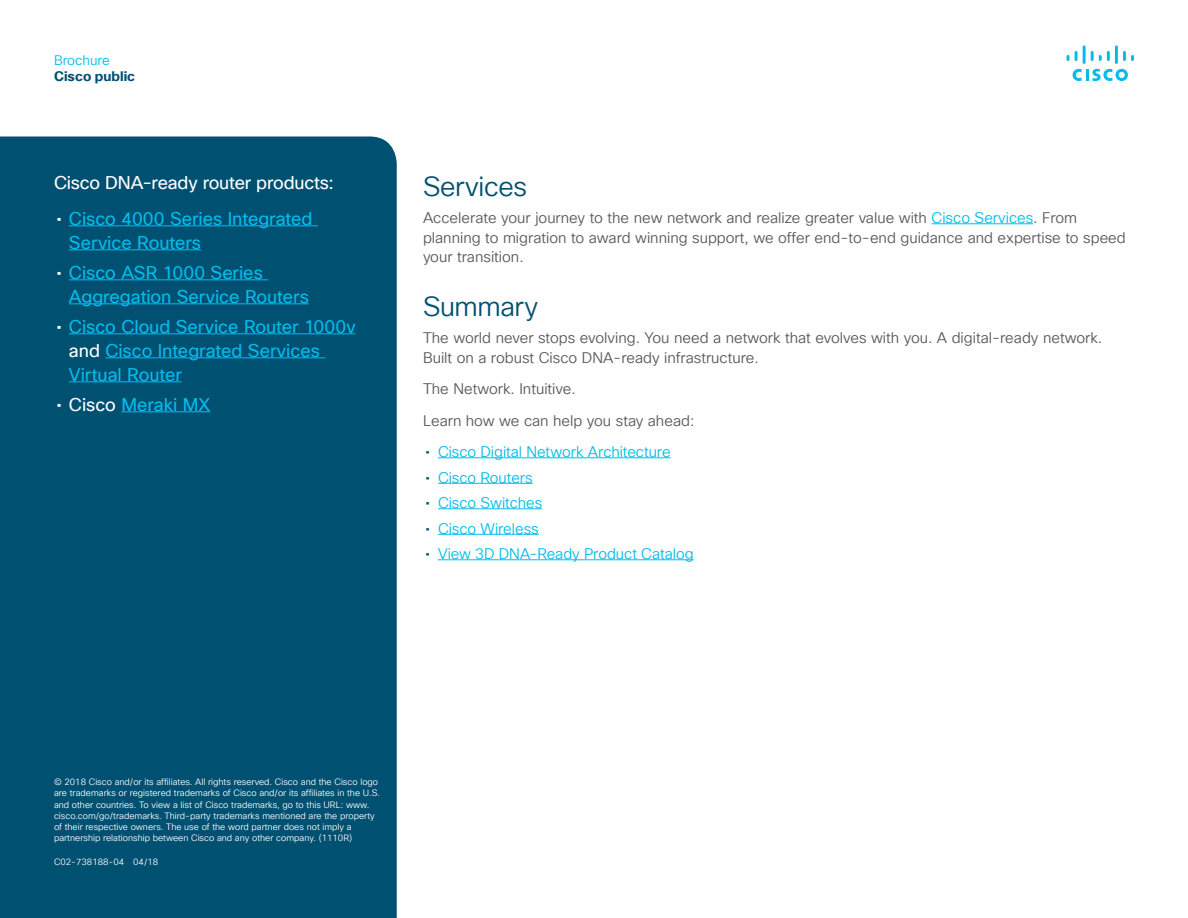
<style>
.page{position:relative;width:1188px;height:918px;background:#fff}
.page>*{position:absolute;margin:0;border:0;box-sizing:border-box;transform-origin:0 0}
.t1{font:27px "Cisco Sans TT Light";letter-spacing:-.015em;color:#005072}
.t2{font:18px/24px "Cisco Sans TT";letter-spacing:-.005em;color:#00bceb}
.t3{font:18px "Cisco Sans TT";letter-spacing:-.01em;color:#fff}
.t4{font:15px/19.5px "Cisco Sans TT Light";color:#58595b}
.t5{font:15px "Cisco Sans TT Light";letter-spacing:-.005em;color:#00bceb}
.t6{font:700 13.5px "Cisco Sans TT";color:#005072}
.t7{font:13.5px "Cisco Sans TT Light";color:#00bceb}
.t8{font:9px/11.2px "Cisco Sans TT Light";color:#fff}
.s1{color:#fff}
.s2{color:#00bceb}
.s3{font-family:"Cisco Sans TT";color:#005072}
</style>
<div class="page">
<svg style="left:1073px;top:69px;width:55px;height:12px"></svg>
<svg style="left:1067px;top:55px;width:2px;height:6px"></svg>
<svg style="left:1075px;top:51px;width:3px;height:10px"></svg>
<hr style="left:1083px;top:45px;width:3px;height:19px;background:#00bceb">
<svg style="left:1091px;top:51px;width:19px;height:10px"></svg>
<hr style="left:1115px;top:45px;width:3px;height:19px;background:#00bceb">
<svg style="left:1123px;top:51px;width:11px;height:10px"></svg>
<div style="left:0;top:136px;width:397px;height:782px;background:#005072"></div>
<hr style="left:69px;top:226px;width:249px;height:1px;background:#00bceb">
<hr style="left:69px;top:250px;width:132px;height:1px;background:#00bceb">
<hr style="left:69px;top:280px;width:199px;height:1px;background:#00bceb">
<hr style="left:69px;top:304px;width:240px;height:1px;background:#00bceb">
<hr style="left:69px;top:334px;width:287px;height:1px;background:#00bceb">
<hr style="left:105px;top:358px;width:220px;height:1px;background:#00bceb">
<hr style="left:69px;top:382px;width:113px;height:1px;background:#00bceb">
<hr style="left:121px;top:412px;width:89px;height:1px;background:#00bceb">
<hr style="left:932px;top:224px;width:101px;height:1px;background:#00bceb">
<hr style="left:438px;top:458px;width:233px;height:1px;background:#00bceb">
<hr style="left:438px;top:483px;width:95px;height:1px;background:#00bceb">
<hr style="left:438px;top:509px;width:104px;height:1px;background:#00bceb">
<hr style="left:438px;top:534px;width:101px;height:1px;background:#00bceb">
<hr style="left:438px;top:560px;width:256px;height:1px;background:#00bceb">
<h3 class="t7" style="left:54px;top:51px;width:57px">Brochure</h3>
<h3 class="t6" style="left:54px;top:67px;width:83px">Cisco public</h3>
<h2 class="t3" style="left:54px;top:171px;width:281px">Cisco DNA-ready router products:</h2>
<h2 class="t2" style="left:69px;top:207px;width:245px;text-indent:-13px"><span class="s1">•</span> Cisco 4000 Series Integrated<br>Service Routers</h2>
<h2 class="t2" style="left:69px;top:261px;width:241px;text-indent:-13px"><span class="s1">•</span> Cisco ASR 1000 Series<br>Aggregation Service Routers</h2>
<h2 class="t2" style="left:69px;top:315px;width:288px;text-indent:-13px"><span class="s1">•</span> Cisco Cloud Service Router 1000v <span class="s1">and</span> Cisco Integrated Services<br>Virtual Router</h2>
<h2 class="t2" style="left:56px;top:393px;width:155px"><span class="s1">• Cisco</span> Meraki MX</h2>
<h1 class="t1" style="left:423px;top:169px;width:106px">Services</h1>
<h3 class="t4" style="left:423px;top:209px;width:704px">Accelerate your journey to the new network and realize greater value with <span class="s2">Cisco Services</span>. From planning to migration to award winning support, we offer end-to-end guidance and expertise to speed your transition.</h3>
<h1 class="t1" style="left:423px;top:289px;width:117px">Summary</h1>
<h3 class="t4" style="left:423px;top:329px;width:681px">The world never stops evolving. You need a network that evolves with you. A digital-ready network.<br>Built on a robust Cisco DNA-ready infrastructure.</h3>
<h3 class="t4" style="left:423px;top:374px;width:273px;line-height:31.5px">The Network. Intuitive.<br>Learn how we can help you stay ahead:</h3>
<h3 class="t5" style="left:425px;top:442px;width:247px"><span class="s3">•</span> Cisco Digital Network Architecture</h3>
<h3 class="t5" style="left:425px;top:468px;width:109px"><span class="s3">•</span> Cisco Routers</h3>
<h3 class="t5" style="left:425px;top:493px;width:118px"><span class="s3">•</span> Cisco Switches</h3>
<h3 class="t5" style="left:425px;top:519px;width:115px"><span class="s3">•</span> Cisco Wireless</h3>
<h3 class="t5" style="left:425px;top:544px;width:270px"><span class="s3">•</span> View 3D DNA-Ready Product Catalog</h3>
<p class="t8" style="left:54px;top:777px;width:328px">© 2018 Cisco and/or its affiliates. All rights reserved. Cisco and the Cisco logo are trademarks or registered trademarks of Cisco and/or its affiliates in the U.S. and other countries. To view a list of Cisco trademarks, go to this URL: www. cisco.com/go/trademarks. Third-party trademarks mentioned are the property of their respective owners. The use of the word partner does not imply a partnership relationship between Cisco and any other company. (1110R)</p>
<p class="t8" style="left:54px;top:856px;width:106px">C02-738188-04 04/18</p>
</div>
